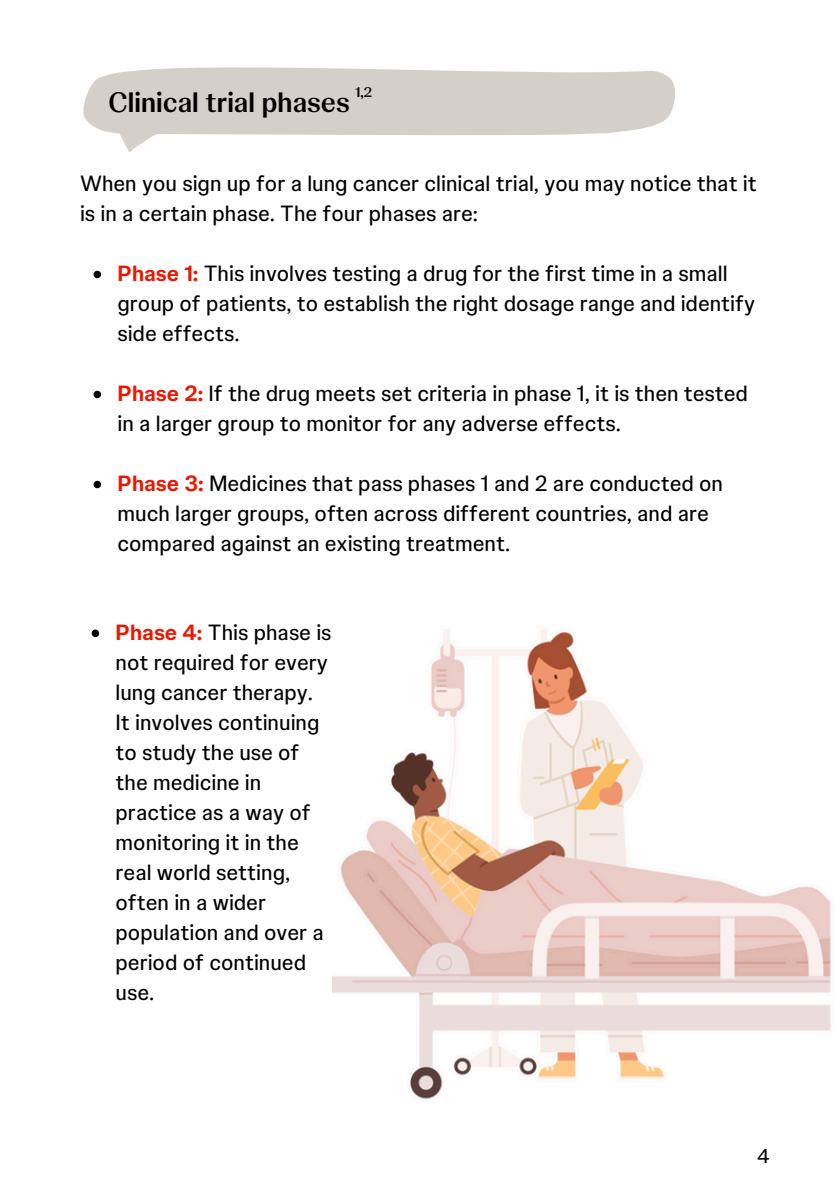
<style>
.page{position:relative;width:839px;height:1191px;background:#fff}
.page>*{position:absolute;margin:0;border:0;box-sizing:border-box;transform-origin:0 0}
.t1{font:700 28px "Johnson Display";color:#000}
.t2{font:22px/30px "Johnson Text";color:#000}
.t3{font:20px "Johnson Text";color:#000}
.t4{font:700 14px "Johnson Display";color:#000}
.s1{font-weight:700;color:#eb1700}
</style>
<div class="page">
<svg style="left:83px;top:67px;width:592px;height:85px;fill:#d5cfc9"></svg>
<img style="left:332px;top:629px;width:499px;height:470px">
<svg style="left:94px;top:271px;width:7px;height:7px"></svg>
<svg style="left:94px;top:391px;width:7px;height:7px"></svg>
<svg style="left:94px;top:481px;width:7px;height:7px"></svg>
<svg style="left:92px;top:630px;width:7px;height:7px"></svg>
<p class="t1" style="left:108px;top:84px;width:243px">Clinical trial phases</p>
<p class="t4" style="left:355px;top:83px;width:19px">1,2</p>
<h1 class="t2" style="left:80px;top:169px;width:678px">When you sign up for a lung cancer clinical trial, you may notice that it is in a certain phase. The four phases are:</h1>
<h2 class="t2" style="left:117px;top:259px;width:639px"><span class="s1">Phase 1:</span> This involves testing a drug for the first time in a small group of patients, to establish the right dosage range and identify side effects.</h2>
<p class="t2" style="left:117px;top:379px;width:632px"><span class="s1">Phase 2:</span> If the drug meets set criteria in phase 1, it is then tested in a larger group to monitor for any adverse effects.</p>
<p class="t2" style="left:117px;top:469px;width:607px"><span class="s1">Phase 3:</span> Medicines that pass phases 1 and 2 are conducted on much larger groups, often across different countries, and are compared against an existing treatment.</p>
<p class="t2" style="left:115px;top:617px;width:217px"><span class="s1">Phase 4:</span> This phase is not required for every lung cancer therapy.<br>It involves continuing to study the use of the medicine in practice as a way of monitoring it in the real world setting, often in a wider population and over a period of continued use.</p>
<p class="t3" style="left:757px;top:1144px;width:14px">4</p>
</div>
